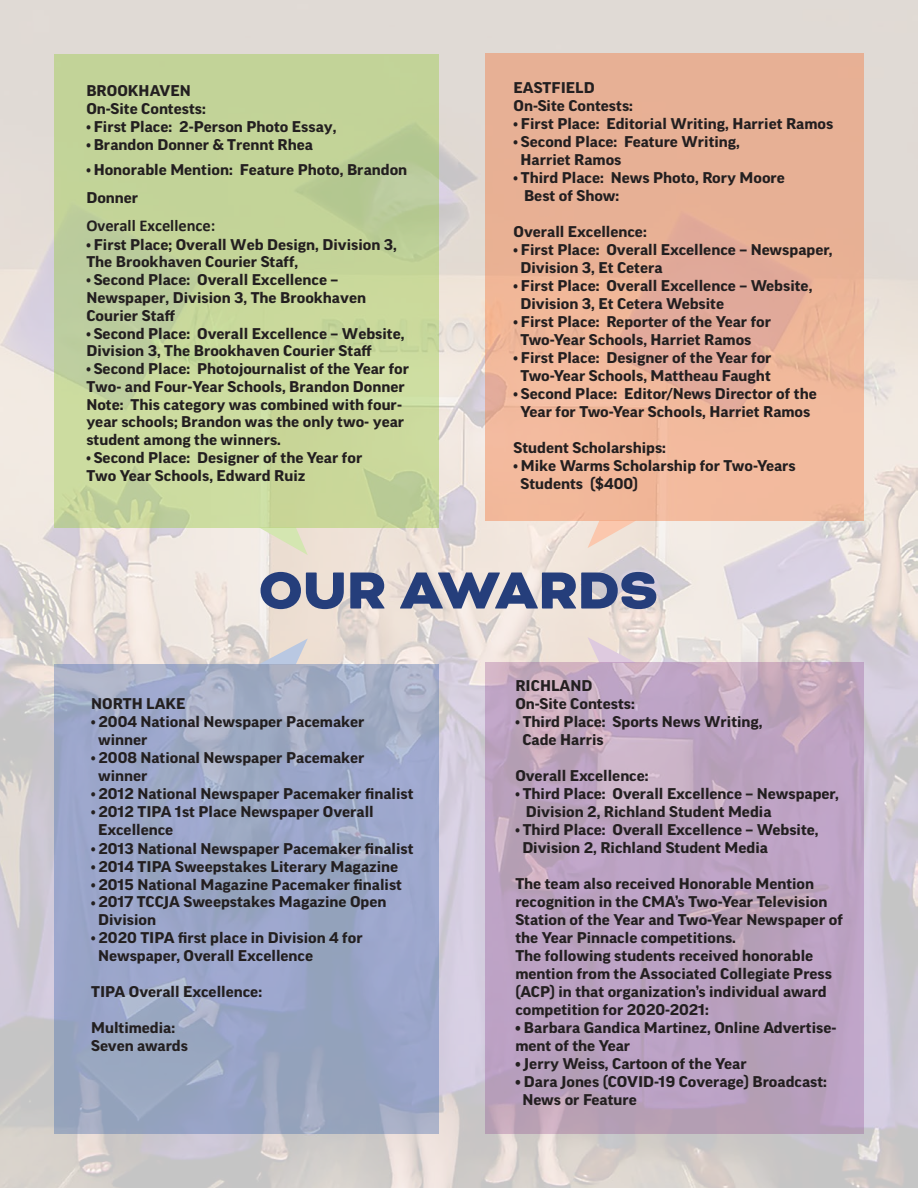
<style>
.page{position:relative;width:918px;height:1188px;background:#fff}
.page>*{position:absolute;margin:0;border:0;box-sizing:border-box;transform-origin:0 0}
.t1{font:900 60px "Bicyclette";color:#253e7b}
.t2{font:700 16.5px "Calibri";color:#231f20}
.t3{font:700 expanded 15px/18px "Good Pro";color:#231f20}
.s1{font-stretch:normal}
</style>
<div class="page">
<img style="left:0;top:0;width:918px;height:1188px">
<svg style="left:259px;top:528px;width:49px;height:27px"></svg>
<svg style="left:588px;top:637px;width:48px;height:26px"></svg>
<svg style="left:259px;top:639px;width:49px;height:25px"></svg>
<svg style="left:588px;top:521px;width:48px;height:27px"></svg>
<div style="left:54px;top:54px;width:384px;height:474px;background:#c3d499"></div>
<div style="left:485px;top:53px;width:379px;height:468px;background:#e8b097"></div>
<svg style="left:485px;top:663px;width:379px;height:471px;fill:#bba1c1"></svg>
<svg style="left:54px;top:664px;width:384px;height:470px;fill:#9ba6c7"></svg>
<p class="t3" style="left:86px;top:81px;width:106px">BROOKHAVEN</p>
<p class="t3" style="left:86px;top:99px;width:121px">On-Site Contests:</p>
<p class="t3" style="left:86px;top:117px;width:252px"><span class="s1">•</span> First Place: 2-Person Photo Essay,</p>
<p class="t3" style="left:86px;top:135px;width:228px"><span class="s1">•</span> Brandon Donner &amp; Trennt Rhea</p>
<p class="t3" style="left:86px;top:156px;width:322px;line-height:27.5px"><span class="s1">•</span> Honorable Mention: Feature Photo, Brandon<br>Donner</p>
<p class="t2" style="left:86px;top:213px;width:130px">Overall Excellence:</p>
<p class="t3" style="left:86px;top:236px;width:312px;line-height:17.1px"><span class="s1">•</span> First Place; Overall Web Design, Division 3,<br>The Brookhaven Courier Staff,</p>
<p class="t3" style="left:86px;top:271px;width:281px"><span class="s1">•</span> Second Place: Overall Excellence –<br>Newspaper, Division 3, The Brookhaven<br>Courier Staff</p>
<p class="t3" style="left:86px;top:325px;width:320px;line-height:17.1px"><span class="s1">•</span> Second Place: Overall Excellence – Website,<br>Division 3, The Brookhaven Courier Staff</p>
<p class="t3" style="left:86px;top:360px;width:324px"><span class="s1">•</span> Second Place: Photojournalist of the Year for Two- and Four-Year Schools, Brandon Donner Note: This category was combined with four&shy;year schools; Brandon was the only two- year student among the winners.</p>
<p class="t3" style="left:86px;top:449px;width:277px"><span class="s1">•</span> Second Place: Designer of the Year for<br>Two Year Schools, Edward Ruiz</p>
<p class="t3" style="left:514px;top:79px;width:83px">EASTFIELD</p>
<p class="t3" style="left:514px;top:97px;width:121px">On-Site Contests:</p>
<p class="t3" style="left:514px;top:115px;width:321px"><span class="s1">•</span> First Place: Editorial Writing, Harriet Ramos</p>
<p class="t3" style="left:514px;top:133px;width:228px"><span class="s1">•</span> Second Place: Feature Writing,</p>
<p class="t3" style="left:521px;top:151px;width:102px">Harriet Ramos</p>
<p class="t3" style="left:514px;top:169px;width:273px"><span class="s1">•</span> Third Place: News Photo, Rory Moore</p>
<p class="t3" style="left:524px;top:187px;width:97px">Best of Show:</p>
<p class="t3" style="left:514px;top:223px;width:135px">Overall Excellence:</p>
<p class="t3" style="left:514px;top:241px;width:321px"><span class="s1">•</span> First Place: Overall Excellence – Newspaper,</p>
<p class="t3" style="left:521px;top:259px;width:144px">Division 3, Et Cetera</p>
<p class="t3" style="left:514px;top:277px;width:300px"><span class="s1">•</span> First Place: Overall Excellence – Website,</p>
<p class="t3" style="left:521px;top:295px;width:205px">Division 3, Et Cetera Website</p>
<p class="t3" style="left:514px;top:313px;width:259px"><span class="s1">•</span> First Place: Reporter of the Year for</p>
<p class="t3" style="left:521px;top:331px;width:233px">Two-Year Schools, Harriet Ramos</p>
<p class="t3" style="left:514px;top:349px;width:260px"><span class="s1">•</span> First Place: Designer of the Year for</p>
<p class="t3" style="left:521px;top:367px;width:252px">Two-Year Schools, Mattheau Faught</p>
<p class="t3" style="left:514px;top:385px;width:305px"><span class="s1">•</span> Second Place: Editor/News Director of the</p>
<p class="t3" style="left:521px;top:403px;width:291px">Year for Two-Year Schools, Harriet Ramos</p>
<p class="t3" style="left:514px;top:439px;width:154px">Student Scholarships:</p>
<p class="t3" style="left:514px;top:457px;width:284px"><span class="s1">•</span> Mike Warms Scholarship for Two-Years</p>
<p class="t3" style="left:521px;top:475px;width:119px">Students ($400)</p>
<p class="t1" style="left:259px;top:555px;width:401px">OUR AWARDS</p>
<p class="t3" style="left:91px;top:695px;width:96px">NORTH LAKE</p>
<p class="t3" style="left:91px;top:713px;width:275px"><span class="s1">•</span> 2004 National Newspaper Pacemaker</p>
<p class="t3" style="left:98px;top:731px;width:51px">winner</p>
<p class="t3" style="left:91px;top:749px;width:275px"><span class="s1">•</span> 2008 National Newspaper Pacemaker</p>
<p class="t3" style="left:98px;top:767px;width:51px">winner</p>
<p class="t3" style="left:91px;top:785px;width:324px"><span class="s1">•</span> 2012 National Newspaper Pacemaker finalist</p>
<p class="t3" style="left:91px;top:803px;width:284px"><span class="s1">•</span> 2012 TIPA 1st Place Newspaper Overall</p>
<p class="t3" style="left:98px;top:821px;width:77px">Excellence</p>
<p class="t3" style="left:91px;top:839px;width:324px"><span class="s1">•</span> 2013 National Newspaper Pacemaker finalist</p>
<p class="t3" style="left:91px;top:857px;width:309px"><span class="s1">•</span> 2014 TIPA Sweepstakes Literary Magazine</p>
<p class="t3" style="left:91px;top:875px;width:312px"><span class="s1">•</span> 2015 National Magazine Pacemaker finalist</p>
<p class="t3" style="left:98px;top:893px;width:290px;text-indent:-7px"><span class="s1">•</span> 2017 TCCJA Sweepstakes Magazine Open<br>Division</p>
<p class="t3" style="left:91px;top:929px;width:273px"><span class="s1">•</span> 2020 TIPA first place in Division 4 for</p>
<p class="t3" style="left:98px;top:947px;width:216px">Newspaper, Overall Excellence</p>
<p class="t3" style="left:91px;top:983px;width:172px">TIPA Overall Excellence:</p>
<p class="t3" style="left:91px;top:1019px;width:85px">Multimedia:</p>
<p class="t3" style="left:91px;top:1037px;width:98px">Seven awards</p>
<p class="t3" style="left:515px;top:677px;width:78px">RICHLAND</p>
<p class="t3" style="left:515px;top:695px;width:121px">On-Site Contests:</p>
<p class="t3" style="left:515px;top:713px;width:249px"><span class="s1">•</span> Third Place: Sports News Writing,</p>
<p class="t3" style="left:522px;top:731px;width:83px">Cade Harris</p>
<p class="t3" style="left:515px;top:767px;width:135px">Overall Excellence:</p>
<p class="t3" style="left:515px;top:785px;width:325px"><span class="s1">•</span> Third Place: Overall Excellence – Newspaper,</p>
<p class="t3" style="left:526px;top:803px;width:247px">Division 2, Richland Student Media</p>
<p class="t3" style="left:515px;top:821px;width:305px"><span class="s1">•</span> Third Place: Overall Excellence – Website,</p>
<p class="t3" style="left:522px;top:839px;width:247px">Division 2, Richland Student Media</p>
<p class="t3" style="left:515px;top:875px;width:329px">The team also received Honorable Mention recognition in the CMA’s Two-Year Television Station of the Year and Two-Year Newspaper of the Year Pinnacle competitions.</p>
<p class="t3" style="left:515px;top:947px;width:318px">The following students received honorable mention from the Associated Collegiate Press (ACP) in that organization’s individual award competition for 2020-2021:</p>
<p class="t3" style="left:515px;top:1019px;width:323px">• Barbara Gandica Martinez, Online Advertise&shy;ment of the Year</p>
<p class="t3" style="left:515px;top:1055px;width:233px">• Jerry Weiss, Cartoon of the Year</p>
<p class="t3" style="left:515px;top:1073px;width:313px">• Dara Jones (COVID-19 Coverage) Broadcast:</p>
<p class="t3" style="left:522px;top:1091px;width:116px">News or Feature</p>
</div>
